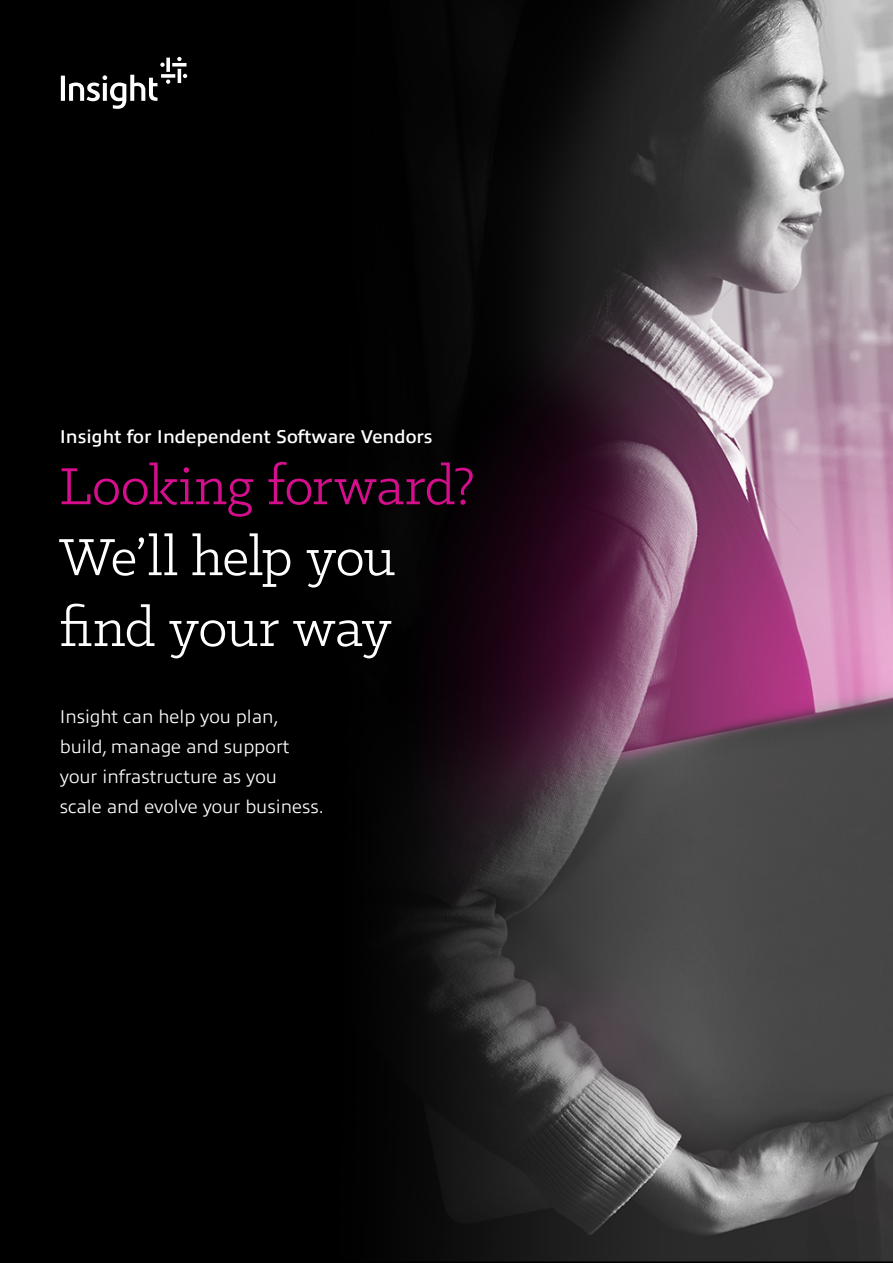
<style>
.page{position:relative;width:893px;height:1263px;background:#fff}
.page>*{position:absolute;margin:0;border:0;box-sizing:border-box;transform-origin:0 0}
.t1{font:59.1px/70.8px "Klinic Slab";letter-spacing:-.015em;color:#fff}
.t2{font:59.1px "Klinic Slab";letter-spacing:-.005em;color:#d40e8c}
.t3{font:300 18.6px/30px "Allumi Std";color:#fff}
.t4{font:600 18.6px "Allumi Std";color:#fff}
</style>
<div class="page">
<img style="left:0;top:0;width:893px;height:1263px">
<svg style="left:177px;top:57px;width:5px;height:4px"></svg>
<hr style="left:178px;top:69px;width:3px;height:14px;background:#fff">
<svg style="left:166px;top:79px;width:4px;height:5px"></svg>
<svg style="left:166px;top:58px;width:4px;height:14px"></svg>
<svg style="left:160px;top:63px;width:5px;height:4px"></svg>
<svg style="left:172px;top:63px;width:14px;height:4px"></svg>
<svg style="left:183px;top:74px;width:4px;height:4px"></svg>
<svg style="left:161px;top:74px;width:14px;height:4px"></svg>
<svg style="left:61px;top:75px;width:96px;height:34px"></svg>
<p class="t4" style="left:60px;top:426px;width:374px">Insight for Independent Software Vendors</p>
<h1 class="t2" style="left:59px;top:448px;width:417px">Looking forward?</h1>
<h1 class="t1" style="left:59px;top:520px;width:337px">We’ll help you find your way</h1>
<p class="t3" style="left:60px;top:702px;width:265px">Insight can help you plan, build, manage and support your infrastructure as you scale and evolve your business.</p>
</div>
